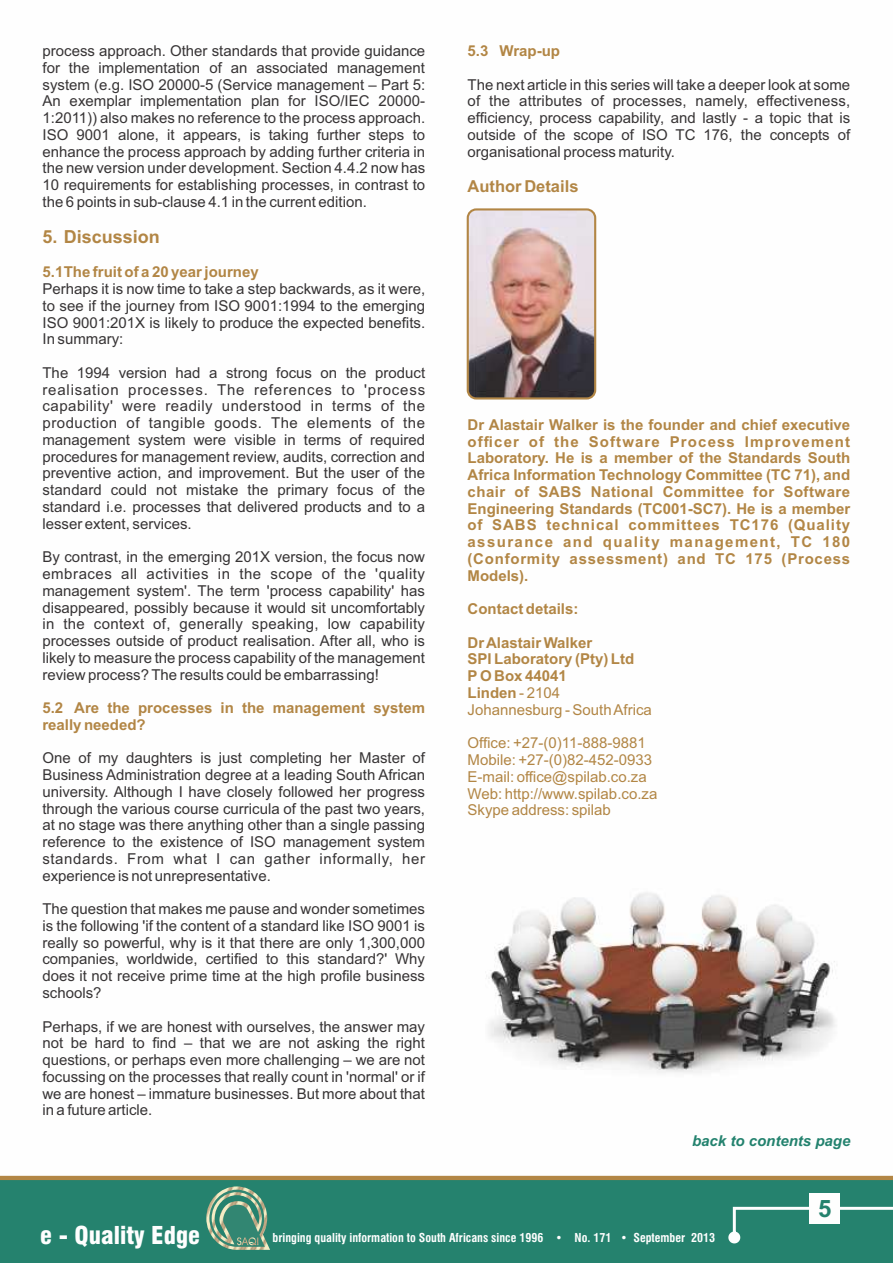
<style>
.page{position:relative;width:893px;height:1263px;background:#fff}
.page>*{position:absolute;margin:0;border:0;box-sizing:border-box;transform-origin:0 0}
.t1{font:900 condensed 24px "Swiss 721 BT";color:#fefefe}
.t2{font:700 24px "Arial";color:#25826e}
.t3{font:700 18px "Arial";color:#b28645}
.t4{font:700 16.5px "Arial";color:#b28645}
.t5{font:15px/16.8px "Arial";color:#373435;text-align:justify}
.t6{font:700 15px/16.8px "Arial";color:#b28645}
.t7{font:15px/16.8px "Arial";color:#b28645}
.t8{font:italic 700 15px "Arial";color:#23826e}
.t9{font:700 condensed 12px "Swiss 721 BT";color:#fefefe}
.s1{font-weight:400}
</style>
<div class="page">
<div style="left:0;top:1180px;width:893px;height:83px;background:#25826e"></div>
<svg style="left:206px;top:1186px;width:64px;height:64px;background:#649b81"></svg>
<hr style="left:0;top:1176px;width:893px;height:4px;background:#b28645">
<svg style="left:728px;top:1207px;width:165px;height:36px;background:#3a8e7c"></svg>
<div style="left:809px;top:1193px;width:31px;height:31px;background:#fefefe"></div>
<img style="left:468px;top:209px;width:127px;height:189px;border-radius:9px">
<div style="left:467px;top:208px;width:129px;height:191px;border:2px solid #b28645;border-radius:9px"></div>
<img style="left:486px;top:892px;width:350px;height:181px">
<p class="t5" style="left:43px;top:44px;width:384px">process approach. Other standards that provide guidance for the implementation of an associated management system (e.g. ISO 20000-5 (Service management – Part 5:<br>An exemplar implementation plan for ISO/IEC 20000- 1:2011)) also makes no reference to the process approach.<br>ISO 9001 alone, it appears, is taking further steps to enhance the process approach by adding further criteria in the new version under development. Section 4.4.2 now has 10 requirements for establishing processes, in contrast to the 6 points in sub-clause 4.1 in the current edition.</p>
<p class="t3" style="left:43px;top:230px;width:119px">5. Discussion</p>
<p class="t6" style="left:43px;top:265px;width:218px">5.1 The fruit of a 20 year journey</p>
<p class="t5" style="left:42px;top:282px;width:384px">Perhaps it is now time to take a step backwards, as it were, to see if the journey from ISO 9001:1994 to the emerging ISO 9001:201X is likely to produce the expected benefits.<br>In summary:</p>
<p class="t5" style="left:42px;top:366px;width:384px">The 1994 version had a strong focus on the product realisation processes. The references to 'process capability' were readily understood in terms of the production of tangible goods. The elements of the management system were visible in terms of required procedures for management review, audits, correction and preventive action, and improvement. But the user of the standard could not mistake the primary focus of the standard i.e. processes that delivered products and to a lesser extent, services.</p>
<p class="t5" style="left:42px;top:550px;width:384px">By contrast, in the emerging 201X version, the focus now embraces all activities in the scope of the 'quality management system'. The term 'process capability' has disappeared, possibly because it would sit uncomfortably in the context of, generally speaking, low capability processes outside of product realisation. After all, who is likely to measure the process capability of the management review process? The results could be embarrassing!</p>
<p class="t6" style="left:42px;top:701px;width:384px">5.2 Are the processes in the management system really needed?</p>
<p class="t5" style="left:42px;top:751px;width:384px">One of my daughters is just completing her Master of Business Administration degree at a leading South African university. Although I have closely followed her progress through the various course curricula of the past two years, at no stage was there anything other than a single passing reference to the existence of ISO management system standards. From what I can gather informally, her experience is not unrepresentative.</p>
<p class="t5" style="left:42px;top:902px;width:384px">The question that makes me pause and wonder sometimes is the following 'if the content of a standard like ISO 9001 is really so powerful, why is it that there are only 1,300,000 companies, worldwide, certified to this standard?' Why does it not receive prime time at the high profile business schools?</p>
<p class="t5" style="left:42px;top:1019px;width:384px">Perhaps, if we are honest with ourselves, the answer may not be hard to find – that we are not asking the right questions, or perhaps even more challenging – we are not focussing on the processes that really count in 'normal' or if we are honest – immature businesses. But more about that in a future article.</p>
<p class="t6" style="left:468px;top:44px;width:94px">5.3 Wrap-up</p>
<p class="t5" style="left:468px;top:77px;width:384px">The next article in this series will take a deeper look at some of the attributes of processes, namely, effectiveness, efficiency, process capability, and lastly - a topic that is outside of the scope of ISO TC 176, the concepts of organisational process maturity.</p>
<p class="t4" style="left:468px;top:179px;width:112px">Author Details</p>
<p class="t6" style="left:468px;top:417px;width:384px;text-align:justify">Dr Alastair Walker is the founder and chief executive officer of the Software Process Improvement Laboratory. He is a member of the Standards South Africa Information Technology Committee (TC 71), and chair of SABS National Committee for Software Engineering Standards (TC001-SC7). He is a member of SABS technical committees TC176 (Quality assurance and quality management, TC 180 (Conformity assessment) and TC 175 (Process Models).</p>
<p class="t6" style="left:468px;top:602px;width:112px">Contact details:</p>
<p class="t6" style="left:467px;top:635px;width:186px">Dr Alastair Walker<br>SPI Laboratory (Pty) Ltd<br>P O Box 44041<br>Linden <span class="s1">- 2104<br>Johannesburg - South Africa</span></p>
<p class="t7" style="left:467px;top:736px;width:191px">Office: +27-(0)11-888-9881<br>Mobile: +27-(0)82-452-0933<br>E-mail: office@spilab.co.za<br>Web: http://www.spilab.co.za<br>Skype address: spilab</p>
<p class="t8" style="left:692px;top:1135px;width:160px">back to contents page</p>
<h1 class="t2" style="left:818px;top:1199px;width:15px">5</h1>
<h1 class="t1" style="left:40px;top:1225px;width:161px">e - Quality Edge</h1>
<p class="t9" style="left:273px;top:1232px;width:444px">bringing quality information to South Africans since 1996 • No. 171 • September 2013</p>
</div>
